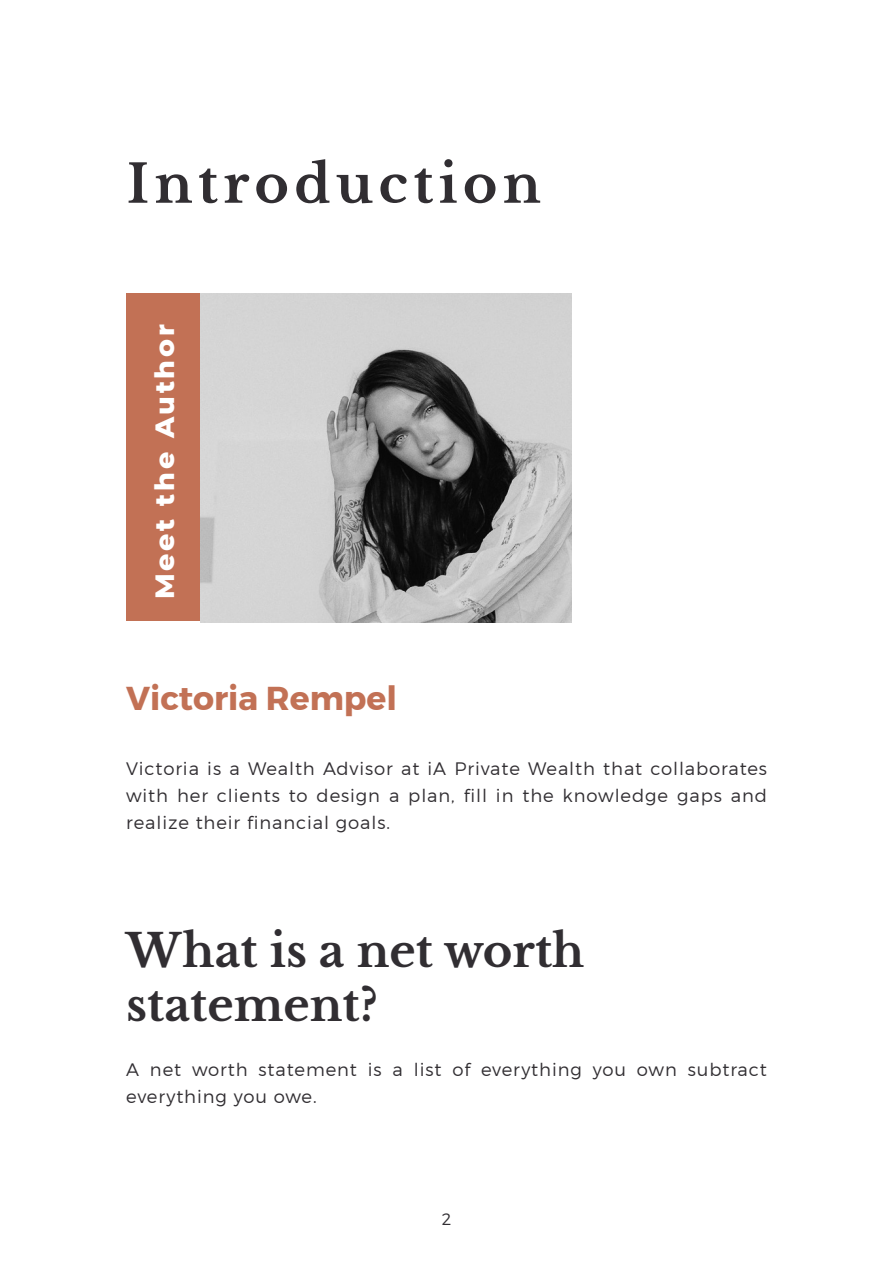
<style>
.page{position:relative;width:893px;height:1263px;background:#fff}
.page>*{position:absolute;margin:0;border:0;box-sizing:border-box;transform-origin:0 0}
.t1{font:700 52.5px "Libre Baskerville";letter-spacing:.1em;color:#312e32}
.Paragraph_Style_1{font:700 45px/54px "Libre Baskerville";color:#312e32}
.Paragraph_Style_1-2{font:700 33px "Montserrat";color:#c27155}
.t2{font:800 27px "Montserrat";letter-spacing:.1em;color:#fff}
.t3{font:300 18px/27px "Montserrat";letter-spacing:.05em;color:#312e32;text-align:justify}
.t4{font:300 16.5px "Montserrat";color:#312e32}
</style>
<div class="page">
<img style="left:200px;top:293px;width:372px;height:329px">
<div style="left:127px;top:293px;width:73px;height:328px;background:#c27155"></div>
<p class="t1" style="left:127px;top:152px;width:416px">Introduction</p>
<p class="t2" style="left:145px;top:599px;width:277px;rotate:-90deg">Meet the Author</p>
<p class="Paragraph_Style_1-2" style="left:126px;top:678px;width:272px">Victoria Rempel</p>
<p class="t3" style="left:126px;top:755px;width:642px">Victoria is a Wealth Advisor at iA Private Wealth that collaborates with her clients to design a plan, fill in the knowledge gaps and realize their financial goals.</p>
<p class="Paragraph_Style_1" style="left:126px;top:924px;width:460px">What is a net worth statement?</p>
<p class="t3" style="left:126px;top:1056px;width:642px">A net worth statement is a list of everything you own subtract everything you owe.</p>
<p class="t4" style="left:442px;top:1209px;width:11px">2</p>
</div>
